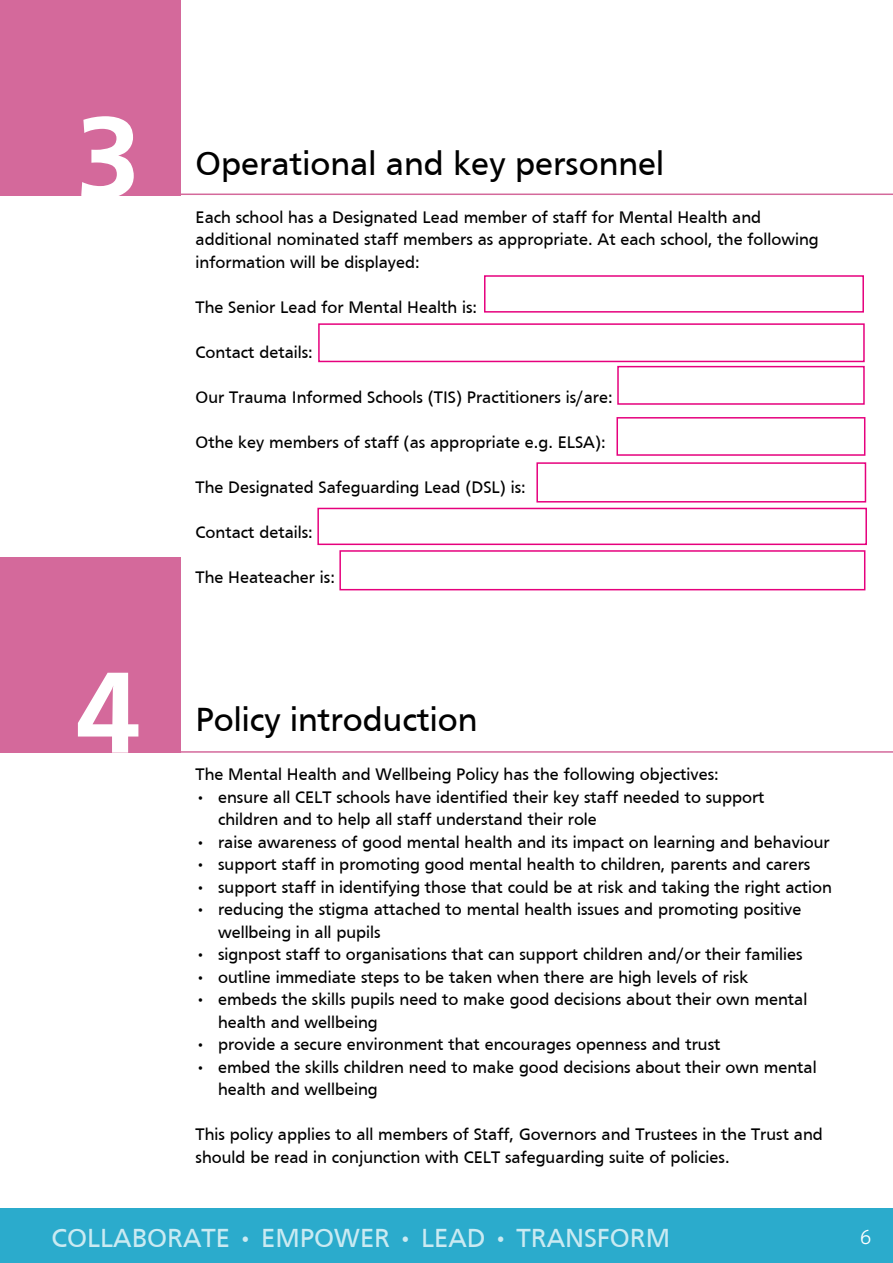
<style>
.page{position:relative;width:893px;height:1263px;background:#fff}
.page>*{position:absolute;margin:0;border:0;box-sizing:border-box;transform-origin:0 0}
.t1{font:700 119.85px "Frutiger";color:#fff}
.t2{font:34.5px "Frutiger";color:#000}
.t3{font:27px "Frutiger";color:#caeaf2}
.t4{font:300 19.5px "Aller";color:#fff}
.t5{font:17.25px/22.5px "Frutiger";color:#000}
</style>
<div class="page">
<hr style="left:180px;top:751px;width:713px;height:2px;background:#d4699b">
<div style="left:0;top:1209px;width:893px;height:54px;background:#2babcc"></div>
<hr style="left:181px;top:194px;width:712px;height:1px;background:#d4699b">
<div style="left:0;top:0;width:180px;height:196px;background:#d4699b"></div>
<div style="left:1px;top:557px;width:180px;height:196px;background:#d4699b"></div>
<div style="left:484px;top:275px;width:380px;height:38px;border:2px solid #e6007d"></div>
<div style="left:318px;top:323px;width:547px;height:39px;border:2px solid #e6007d"></div>
<div style="left:617px;top:366px;width:248px;height:39px;border:2px solid #e6007d"></div>
<div style="left:616px;top:417px;width:249px;height:39px;border:2px solid #e6007d"></div>
<div style="left:536px;top:462px;width:330px;height:40px;border:2px solid #e6007d"></div>
<div style="left:317px;top:508px;width:550px;height:37px;border:2px solid #e6007d"></div>
<div style="left:339px;top:550px;width:526px;height:40px;border:2px solid #e6007d"></div>
<h1 class="t1" style="left:76px;top:88px;width:66px">3</h1>
<h2 class="t2" style="left:196px;top:143px;width:470px">Operational and key personnel</h2>
<p class="t5" style="left:196px;top:206px;width:625px">Each school has a Designated Lead member of staff for Mental Health and additional nominated staff members as appropriate. At each school, the following information will be displayed:</p>
<p class="t5" style="left:196px;top:296px;width:283px">The Senior Lead for Mental Health is:</p>
<p class="t5" style="left:196px;top:341px;width:119px">Contact details:</p>
<p class="t5" style="left:196px;top:386px;width:419px">Our Trauma Informed Schools (TIS) Practitioners is/are:</p>
<p class="t5" style="left:196px;top:431px;width:412px">Othe key members of staff (as appropriate e.g. ELSA):</p>
<p class="t5" style="left:196px;top:476px;width:332px">The Designated Safeguarding Lead (DSL) is:</p>
<p class="t5" style="left:196px;top:521px;width:119px">Contact details:</p>
<p class="t5" style="left:196px;top:566px;width:141px">The Heateacher is:</p>
<h1 class="t1" style="left:76px;top:643px;width:66px">4</h1>
<h2 class="t2" style="left:196px;top:699px;width:283px">Policy introduction</h2>
<p class="t5" style="left:196px;top:763px;width:525px">The Mental Health and Wellbeing Policy has the following objectives:</p>
<p class="t5" style="left:218px;top:785px;width:548px;text-indent:-22px">• ensure all CELT schools have identified their key staff needed to support children and to help all staff understand their role</p>
<p class="t5" style="left:196px;top:830px;width:636px">• raise awareness of good mental health and its impact on learning and behaviour</p>
<p class="t5" style="left:196px;top:853px;width:616px">• support staff in promoting good mental health to children, parents and carers</p>
<p class="t5" style="left:196px;top:875px;width:638px">• support staff in identifying those that could be at risk and taking the right action</p>
<p class="t5" style="left:218px;top:898px;width:585px;text-indent:-22px">• reducing the stigma attached to mental health issues and promoting positive wellbeing in all pupils</p>
<p class="t5" style="left:196px;top:943px;width:609px">• signpost staff to organisations that can support children and/or their families</p>
<p class="t5" style="left:196px;top:965px;width:554px">• outline immediate steps to be taken when there are high levels of risk</p>
<p class="t5" style="left:218px;top:988px;width:591px;text-indent:-22px">• embeds the skills pupils need to make good decisions about their own mental health and wellbeing</p>
<p class="t5" style="left:196px;top:1033px;width:526px">• provide a secure environment that encourages openness and trust</p>
<p class="t5" style="left:218px;top:1055px;width:600px;text-indent:-22px">• embed the skills children need to make good decisions about their own mental health and wellbeing</p>
<p class="t5" style="left:196px;top:1123px;width:629px">This policy applies to all members of Staff, Governors and Trustees in the Trust and should be read in conjunction with CELT safeguarding suite of policies.</p>
<h3 class="t3" style="left:52px;top:1222px;width:620px">COLLABORATE • EMPOWER • LEAD • TRANSFORM</h3>
<p class="t4" style="left:860px;top:1225px;width:13px">6</p>
</div>
